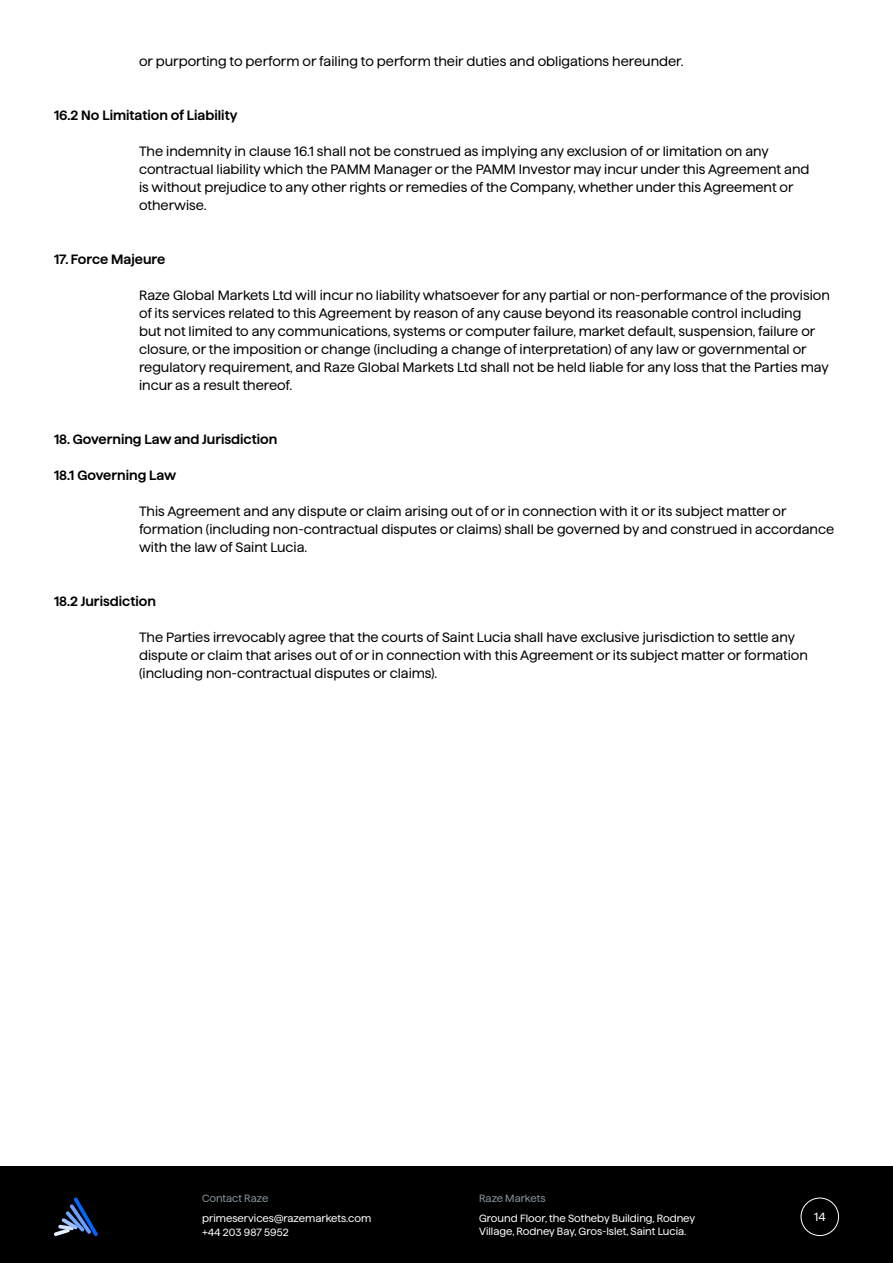
<style>
.page{position:relative;width:893px;height:1263px;background:#fff}
.page>*{position:absolute;margin:0;border:0;box-sizing:border-box;transform-origin:0 0}
.t1{font:13.5px/18px "Haffer SQXHTRIAL";color:#000}
.t2{font:600 13.5px "Haffer SQXHTRIAL";color:#000}
.t3{font:11.85px "Haffer SQXHTRIAL";color:#fff}
.t4{font:10.5px "Haffer SQXHTRIAL";color:#fff}
.t5{font:10.5px "Haffer SQXHTRIAL";letter-spacing:-.005em;color:#87969e}
</style>
<div class="page">
<div style="left:0;top:1167px;width:893px;height:96px;background:#000"></div>
<svg style="left:54px;top:1197px;width:44px;height:39px"></svg>
<div style="left:801px;top:1197px;width:38px;height:39px;border:1px solid #fff;border-radius:50%"></div>
<p class="t1" style="left:139px;top:51px;width:546px">or purporting to perform or failing to perform their duties and obligations hereunder.</p>
<p class="t2" style="left:54px;top:106px;width:185px">16.2 No Limitation of Liability</p>
<p class="t1" style="left:139px;top:141px;width:672px">The indemnity in clause 16.1 shall not be construed as implying any exclusion of or limitation on any contractual liability which the PAMM Manager or the PAMM Investor may incur under this Agreement and is without prejudice to any other rights or remedies of the Company, whether under this Agreement or otherwise.</p>
<p class="t2" style="left:54px;top:250px;width:113px">17. Force Majeure</p>
<p class="t1" style="left:139px;top:285px;width:692px">Raze Global Markets Ltd will incur no liability whatsoever for any partial or non-performance of the provision of its services related to this Agreement by reason of any cause beyond its reasonable control including<br>but not limited to any communications, systems or computer failure, market default, suspension, failure or closure, or the imposition or change (including a change of interpretation) of any law or governmental or regulatory requirement, and Raze Global Markets Ltd shall not be held liable for any loss that the Parties may incur as a result thereof.</p>
<p class="t2" style="left:54px;top:430px;width:225px">18. Governing Law and Jurisdiction</p>
<p class="t2" style="left:54px;top:466px;width:124px">18.1 Governing Law</p>
<p class="t1" style="left:139px;top:501px;width:697px">This Agreement and any dispute or claim arising out of or in connection with it or its subject matter or formation (including non-contractual disputes or claims) shall be governed by and construed in accordance with the law of Saint Lucia.</p>
<p class="t2" style="left:54px;top:592px;width:103px">18.2 Jurisdiction</p>
<p class="t1" style="left:139px;top:627px;width:670px">The Parties irrevocably agree that the courts of Saint Lucia shall have exclusive jurisdiction to settle any dispute or claim that arises out of or in connection with this Agreement or its subject matter or formation (including non-contractual disputes or claims).</p>
<p class="t5" style="left:202px;top:1191px;width:68px">Contact Raze</p>
<p class="t4" style="left:202px;top:1224px;width:88px">+44 203 987 5952</p>
<p class="t4" style="left:202px;top:1211px;width:171px">primeservices@razemarkets.com</p>
<p class="t5" style="left:479px;top:1191px;width:68px">Raze Markets</p>
<p class="t4" style="left:479px;top:1211px;width:217px">Ground Floor, the Sotheby Building, Rodney</p>
<p class="t4" style="left:479px;top:1223px;width:209px">Village, Rodney Bay, Gros-Islet, Saint Lucia.</p>
<p class="t3" style="left:814px;top:1208px;width:13px">14</p>
</div>
